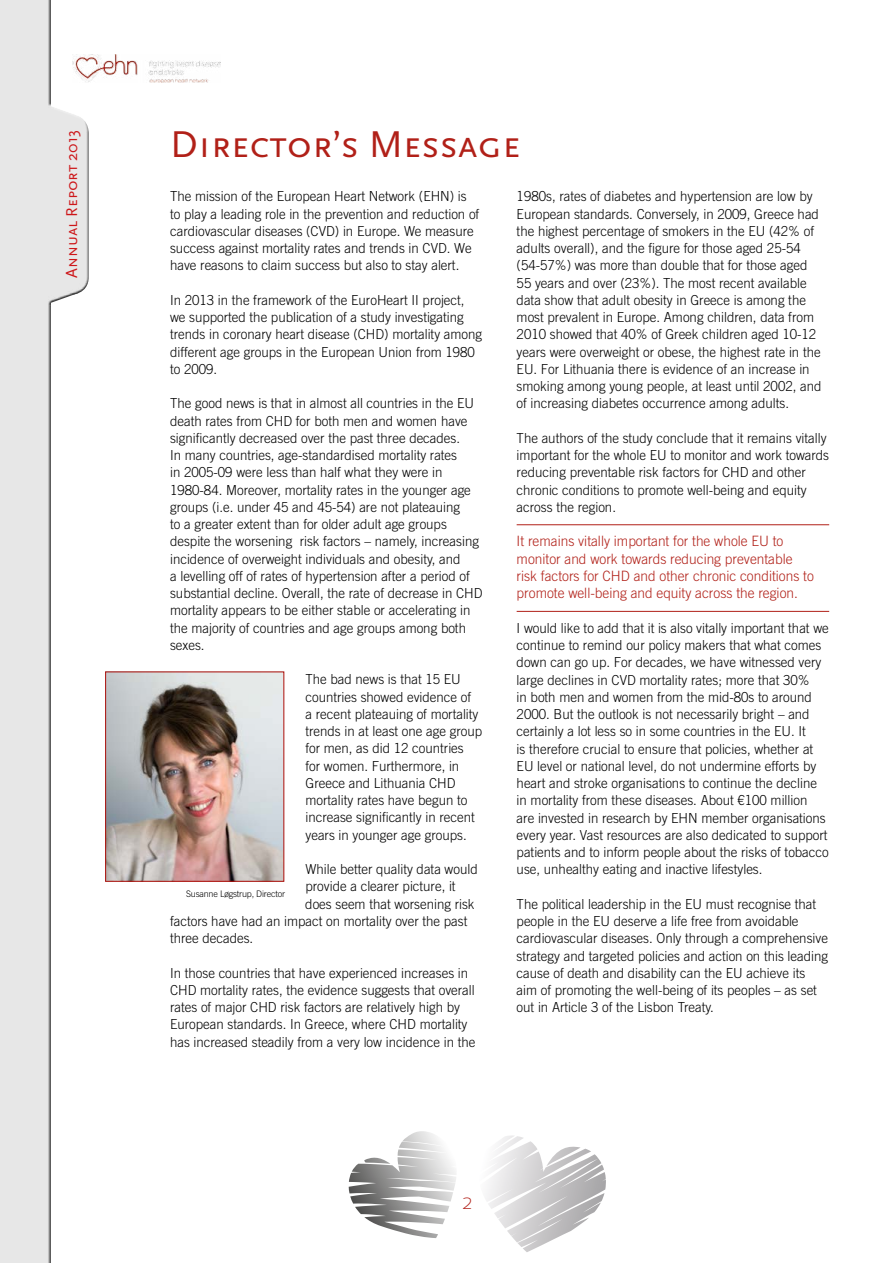
<style>
.page{position:relative;width:893px;height:1263px;background:#fff}
.page>*{position:absolute;margin:0;border:0;box-sizing:border-box;transform-origin:0 0}
.t1{font:39px "Scala Sans Caps";color:#b12018}
.t2{font:16.35px "Scala Sans Caps";color:#cd171a}
.t3{font:300 16.35px "Sansation";color:#b12018}
.t4{font:300 14.25px/17.2px "Trade Gothic LT Std";color:#b12018;scale:.96 1}
.t5{font:300 13.8px/17.2px "Trade Gothic LT Std";color:#000;scale:.96 1}
.t6{font:300 9px "Trade Gothic LT Std";letter-spacing:-.02em;color:#000}
</style>
<div class="page">
<svg style="left:486px;top:1135px;width:120px;height:117px"></svg>
<svg style="left:349px;top:1131px;width:107px;height:107px"></svg>
<div style="left:0;top:0;width:92px;height:1263px;background:#000;opacity:.75"></div>
<img style="left:72px;top:54px;width:148px;height:29px">
<hr style="left:517px;top:524px;width:312px;height:1px;background:#b12018">
<hr style="left:517px;top:611px;width:312px;height:1px;background:#b12018">
<img style="left:107px;top:673px;width:175px;height:207px">
<div style="left:105px;top:671px;width:179px;height:211px;border:1px solid #ae0f0a"></div>
<p class="t2" style="left:63px;top:278px;width:150px;rotate:-90deg">Annual Report 2013</p>
<h1 class="t1" style="left:170px;top:123px;width:352px">Director’s Message</h1>
<p class="t5" style="left:170px;top:188px;width:324px">The mission of the European Heart Network (EHN) is to play a leading role in the prevention and reduction of cardiovascular diseases (CVD) in Europe. We measure success against mortality rates and trends in CVD. We have reasons to claim success but also to stay alert.</p>
<p class="t5" style="left:170px;top:291px;width:327px">In 2013 in the framework of the EuroHeart II project, we supported the publication of a study investigating trends in coronary heart disease (CHD) mortality among different age groups in the European Union from 1980 to 2009.</p>
<p class="t5" style="left:170px;top:395px;width:327px">The good news is that in almost all countries in the EU death rates from CHD for both men and women have significantly decreased over the past three decades.<br>In many countries, age-standardised mortality rates<br>in 2005-09 were less than half what they were in 1980-84. Moreover, mortality rates in the younger age groups (i.e. under 45 and 45-54) are not plateauing<br>to a greater extent than for older adult age groups despite the worsening risk factors – namely, increasing incidence of overweight individuals and obesity, and<br>a levelling off of rates of hypertension after a period of substantial decline. Overall, the rate of decrease in CHD mortality appears to be either stable or accelerating in the majority of countries and age groups among both sexes.</p>
<p class="t5" style="left:305px;top:671px;width:186px">The bad news is that 15 EU countries showed evidence of<br>a recent plateauing of mortality trends in at least one age group for men, as did 12 countries<br>for women. Furthermore, in<br>Greece and Lithuania CHD mortality rates have begun to increase significantly in recent years in younger age groups.</p>
<p class="t5" style="left:305px;top:860px;width:181px">While better quality data would</p>
<p class="t5" style="left:305px;top:878px;width:158px">provide a clearer picture, it</p>
<p class="t5" style="left:305px;top:895px;width:178px">does seem that worsening risk</p>
<p class="t5" style="left:170px;top:912px;width:311px">factors have had an impact on mortality over the past</p>
<p class="t5" style="left:170px;top:929px;width:88px">three decades.</p>
<p class="t5" style="left:170px;top:964px;width:320px">In those countries that have experienced increases in CHD mortality rates, the evidence suggests that overall rates of major CHD risk factors are relatively high by European standards. In Greece, where CHD mortality has increased steadily from a very low incidence in the</p>
<p class="t5" style="left:517px;top:188px;width:319px">1980s, rates of diabetes and hypertension are low by European standards. Conversely, in 2009, Greece had the highest percentage of smokers in the EU (42% of adults overall), and the figure for those aged 25-54 (54-57%) was more than double that for those aged 55 years and over (23%). The most recent available data show that adult obesity in Greece is among the most prevalent in Europe. Among children, data from 2010 showed that 40% of Greek children aged 10-12 years were overweight or obese, the highest rate in the EU. For Lithuania there is evidence of an increase in smoking among young people, at least until 2002, and of increasing diabetes occurrence among adults.</p>
<p class="t5" style="left:517px;top:429px;width:327px">The authors of the study conclude that it remains vitally important for the whole EU to monitor and work towards reducing preventable risk factors for CHD and other chronic conditions to promote well-being and equity across the region.</p>
<p class="t4" style="left:517px;top:532px;width:311px">It remains vitally important for the whole EU to monitor and work towards reducing preventable risk factors for CHD and other chronic conditions to promote well-being and equity across the region.</p>
<p class="t5" style="left:517px;top:619px;width:327px">I would like to add that it is also vitally important that we continue to remind our policy makers that what comes down can go up. For decades, we have witnessed very large declines in CVD mortality rates; more that 30%<br>in both men and women from the mid-80s to around 2000. But the outlook is not necessarily bright – and certainly a lot less so in some countries in the EU. It<br>is therefore crucial to ensure that policies, whether at EU level or national level, do not undermine efforts by heart and stroke organisations to continue the decline in mortality from these diseases. About €100 million<br>are invested in research by EHN member organisations every year. Vast resources are also dedicated to support patients and to inform people about the risks of tobacco use, unhealthy eating and inactive lifestyles.</p>
<p class="t5" style="left:517px;top:895px;width:326px">The political leadership in the EU must recognise that people in the EU deserve a life free from avoidable cardiovascular diseases. Only through a comprehensive strategy and targeted policies and action on this leading cause of death and disability can the EU achieve its aim of promoting the well-being of its peoples – as set out in Article 3 of the Lisbon Treaty.</p>
<p class="t6" style="left:186px;top:889px;width:101px">Susanne Løgstrup, Director</p>
<p class="t3" style="left:462px;top:1194px;width:11px">2</p>
</div>
